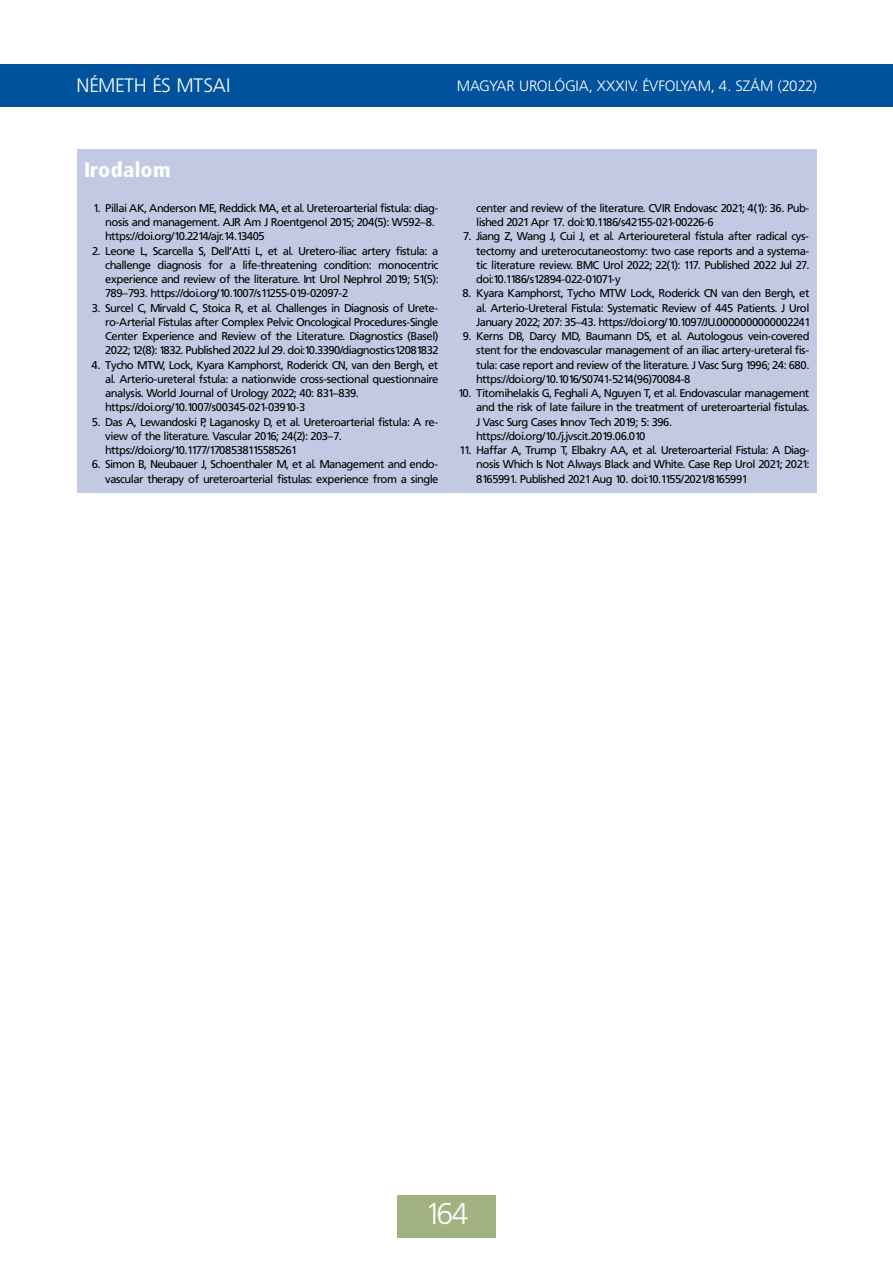
<style>
.page{position:relative;width:893px;height:1263px;background:#fff}
.page>*{position:absolute;margin:0;border:0;box-sizing:border-box;transform-origin:0 0}
.t1{font:30px "Frutiger Lt PFL";color:#fff}
.t2{font:21px "Frutiger Blk Cn PFL";letter-spacing:.03em;color:#fff}
.t3{font:19.5px "Frutiger Lt PFL";letter-spacing:.04em;color:#fff}
.t4{font:15px "Frutiger Lt PFL";letter-spacing:.04em;color:#fff}
.t5{font:11.25px/14.2px "Frutiger PFL";color:#000;text-align:justify}
</style>
<div class="page">
<div style="left:0;top:64px;width:893px;height:42px;background:#00529c"></div>
<div style="left:398px;top:1195px;width:98px;height:42px;background:#a2b180"></div>
<div style="left:77px;top:149px;width:739px;height:343px;background:#c2cae3"></div>
<h3 class="t3" style="left:77px;top:75px;width:155px">NÉMETH ÉS MTSAI</h3>
<h3 class="t4" style="left:457px;top:77px;width:361px">MAGYAR UROLÓGIA, XXXIV. ÉVFOLYAM, 4. SZÁM (2022)</h3>
<h2 class="t2" style="left:84px;top:157px;width:88px">Irodalom</h2>
<p class="t5" style="left:105px;top:201px;width:334px;text-align:left;text-indent:-12px">1. Pillai AK, Anderson ME, Reddick MA, et al. Ureteroarterial fistula: diag&shy;nosis and management. AJR Am J Roentgenol 2015; 204(5): W592–8. https://doi.org/10.2214/ajr.14.13405</p>
<p class="t5" style="left:105px;top:244px;width:334px;text-indent:-13px">2. Leone L, Scarcella S, Dell’Atti L, et al. Uretero-iliac artery fistula: a challenge diagnosis for a life-threatening condition: monocentric experience and review of the literature. Int Urol Nephrol 2019; 51(5):<br>789–793. https://doi.org/10.1007/s11255-019-02097-2</p>
<p class="t5" style="left:105px;top:301px;width:334px;text-indent:-13px">3. Surcel C, Mirvald C, Stoica R, et al. Challenges in Diagnosis of Urete&shy;ro-Arterial Fistulas after Complex Pelvic Oncological Procedures-Single Center Experience and Review of the Literature. Diagnostics (Basel)<br>2022; 12(8): 1832. Published 2022 Jul 29. doi:10.3390/diagnostics12081832</p>
<p class="t5" style="left:105px;top:358px;width:334px;text-align:left;text-indent:-14px">4. Tycho MTW, Lock, Kyara Kamphorst, Roderick CN, van den Bergh, et al. Arterio-ureteral fstula: a nationwide cross-sectional questionnaire analysis. World Journal of Urology 2022; 40: 831–839. https://doi.org/10.1007/s00345-021-03910-3</p>
<p class="t5" style="left:105px;top:415px;width:334px;text-align:left;text-indent:-13px">5. Das A, Lewandoski P, Laganosky D, et al. Ureteroarterial fistula: A re&shy;view of the literature. Vascular 2016; 24(2): 203–7. https://doi.org/10.1177/1708538115585261</p>
<p class="t5" style="left:92px;top:457px;width:348px;text-align:right">6. Simon B, Neubauer J, Schoenthaler M, et al. Management and endo&shy;vascular therapy of ureteroarterial fistulas: experience from a single</p>
<p class="t5" style="left:476px;top:201px;width:334px">center and review of the literature. CVIR Endovasc 2021; 4(1): 36. Pub&shy;lished 2021 Apr 17. doi:10.1186/s42155-021-00226-6</p>
<p class="t5" style="left:476px;top:229px;width:334px;text-indent:-13px">7. Jiang Z, Wang J, Cui J, et al. Arterioureteral fistula after radical cys&shy;tectomy and ureterocutaneostomy: two case reports and a systema&shy;tic literature review. BMC Urol 2022; 22(1): 117. Published 2022 Jul 27. doi:10.1186/s12894-022-01071-y</p>
<p class="t5" style="left:476px;top:286px;width:334px;text-indent:-14px">8. Kyara Kamphorst, Tycho MTW Lock, Roderick CN van den Bergh, et al. Arterio-Ureteral Fistula: Systematic Review of 445 Patients. J Urol January 2022; 207: 35–43. https://doi.org/10.1097/JU.0000000000002241</p>
<p class="t5" style="left:476px;top:329px;width:334px;text-indent:-14px">9. Kerns DB, Darcy MD, Baumann DS, et al. Autologous vein-covered stent for the endovascular management of an iliac artery-ureteral fis&shy;tula: case report and review of the literature. J Vasc Surg 1996; 24: 680. https://doi.org/10.1016/S0741-5214(96)70084-8</p>
<p class="t5" style="left:476px;top:386px;width:334px;text-align:left;text-indent:-18px">10. Titomihelakis G, Feghali A, Nguyen T, et al. Endovascular management and the risk of late failure in the treatment of ureteroarterial fistulas.<br>J Vasc Surg Cases Innov Tech 2019; 5: 396. https://doi.org/10./j.jvscit.2019.06.010</p>
<p class="t5" style="left:476px;top:443px;width:334px;text-indent:-17px">11. Haffar A, Trump T, Elbakry AA, et al. Ureteroarterial Fistula: A Diag&shy;nosis Which Is Not Always Black and White. Case Rep Urol 2021; 2021:<br>8165991. Published 2021 Aug 10. doi:10.1155/2021/8165991</p>
<h1 class="t1" style="left:425px;top:1197px;width:44px">164</h1>
</div>
